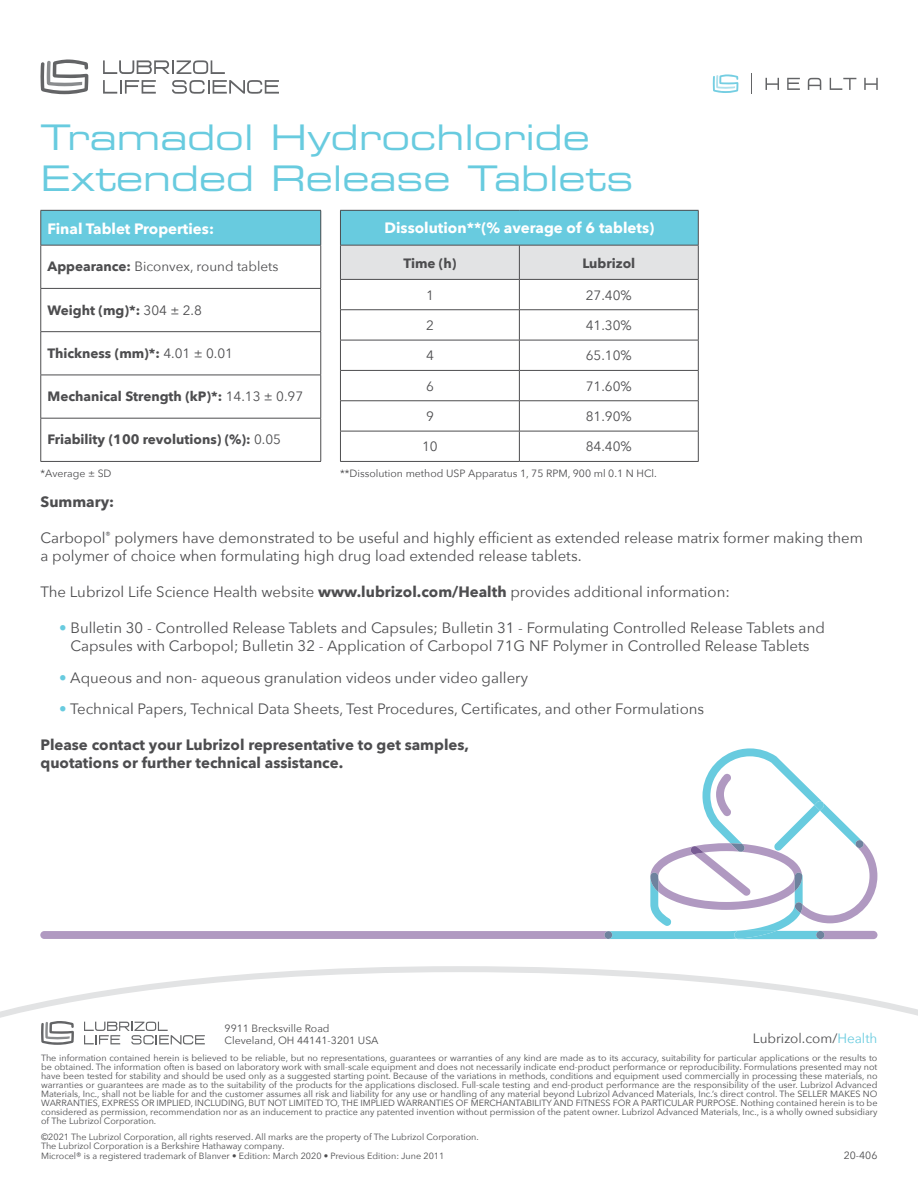
<style>
.page{position:relative;width:918px;height:1188px;background:#fff}
.page>*{position:absolute;margin:0;border:0;box-sizing:border-box;transform-origin:0 0}
.t1{font:35.25px/40.7px "Eurostile Extended Two";color:#68cbdf}
.t2{font:15px/18px "Avenir Next";color:#4d4d4f}
.t3{font:700 15px/18px "Avenir Next";color:#4d4d4f}
.t4{font:700 15px "Avenir Next";color:#fff}
.t5{font:700 13.5px "Avenir Next";color:#4d4d4f}
.t6{font:13.5px "Avenir Next";color:#4d4d4f}
.t7{font:10.5px/12.6px "Avenir Next";color:#4d4d4f}
.t8{font:9px/9px "Avenir Next";color:#4d4d4f;text-align:justify}
.s1{font-weight:700}
.s2{font-weight:400}
.s3{color:#68cbdf}
</style>
<div class="page">
<svg style="left:0;top:966px;width:918px;height:79px"></svg>
<svg style="left:41px;top:1021px;width:33px;height:24px"></svg>
<svg style="left:84px;top:1022px;width:121px;height:22px"></svg>
<svg style="left:41px;top:59px;width:47px;height:35px"></svg>
<svg style="left:103px;top:80px;width:53px;height:14px"></svg>
<svg style="left:103px;top:60px;width:122px;height:14px"></svg>
<svg style="left:172px;top:80px;width:107px;height:14px"></svg>
<svg style="left:766px;top:78px;width:13px;height:12px"></svg>
<svg style="left:864px;top:78px;width:14px;height:12px"></svg>
<svg style="left:830px;top:78px;width:26px;height:12px"></svg>
<svg style="left:808px;top:78px;width:13px;height:12px"></svg>
<svg style="left:787px;top:78px;width:13px;height:12px"></svg>
<svg style="left:713px;top:74px;width:25px;height:19px"></svg>
<div style="left:41px;top:210px;width:280px;height:35px;background:#68cbdf"></div>
<svg style="left:41px;top:246px;width:279px;height:215px"></svg>
<hr style="left:40px;top:210px;width:281px;height:1px;background:#4d4d4f">
<hr style="left:40px;top:211px;width:1px;height:34px;background:#4d4d4f">
<hr style="left:320px;top:211px;width:1px;height:34px;background:#4d4d4f">
<hr style="left:40px;top:245px;width:281px;height:1px;background:#4d4d4f">
<hr style="left:40px;top:245px;width:1px;height:43px;background:#4d4d4f">
<hr style="left:320px;top:245px;width:1px;height:43px;background:#4d4d4f">
<hr style="left:40px;top:288px;width:281px;height:1px;background:#4d4d4f">
<hr style="left:40px;top:289px;width:1px;height:42px;background:#4d4d4f">
<hr style="left:320px;top:289px;width:1px;height:42px;background:#4d4d4f">
<hr style="left:40px;top:331px;width:281px;height:1px;background:#4d4d4f">
<hr style="left:40px;top:332px;width:1px;height:43px;background:#4d4d4f">
<hr style="left:320px;top:332px;width:1px;height:43px;background:#4d4d4f">
<hr style="left:40px;top:375px;width:281px;height:1px;background:#4d4d4f">
<hr style="left:40px;top:375px;width:1px;height:43px;background:#4d4d4f">
<hr style="left:320px;top:375px;width:1px;height:43px;background:#4d4d4f">
<hr style="left:40px;top:418px;width:281px;height:1px;background:#4d4d4f">
<hr style="left:40px;top:418px;width:1px;height:43px;background:#4d4d4f">
<hr style="left:320px;top:418px;width:1px;height:43px;background:#4d4d4f">
<hr style="left:40px;top:461px;width:281px;height:1px;background:#4d4d4f">
<div style="left:340px;top:210px;width:358px;height:35px;background:#68cbdf"></div>
<svg style="left:341px;top:310px;width:357px;height:151px"></svg>
<hr style="left:340px;top:210px;width:179px;height:1px;background:#4d4d4f">
<hr style="left:340px;top:211px;width:1px;height:34px;background:#4d4d4f">
<hr style="left:519px;top:210px;width:180px;height:1px;background:#4d4d4f">
<hr style="left:698px;top:211px;width:1px;height:34px;background:#4d4d4f">
<svg style="left:340px;top:245px;width:359px;height:64px"></svg>
<hr style="left:340px;top:309px;width:179px;height:1px;background:#4d4d4f">
<hr style="left:340px;top:310px;width:1px;height:30px;background:#4d4d4f">
<hr style="left:519px;top:309px;width:180px;height:1px;background:#4d4d4f">
<hr style="left:519px;top:310px;width:1px;height:30px;background:#4d4d4f">
<hr style="left:698px;top:310px;width:1px;height:30px;background:#4d4d4f">
<hr style="left:340px;top:340px;width:179px;height:1px;background:#4d4d4f">
<hr style="left:340px;top:340px;width:1px;height:30px;background:#4d4d4f">
<hr style="left:519px;top:340px;width:180px;height:1px;background:#4d4d4f">
<hr style="left:519px;top:340px;width:1px;height:30px;background:#4d4d4f">
<hr style="left:698px;top:340px;width:1px;height:30px;background:#4d4d4f">
<hr style="left:340px;top:370px;width:179px;height:1px;background:#4d4d4f">
<svg style="left:340px;top:371px;width:1px;height:29px"></svg>
<hr style="left:519px;top:370px;width:180px;height:1px;background:#4d4d4f">
<svg style="left:519px;top:371px;width:1px;height:29px"></svg>
<svg style="left:698px;top:371px;width:1px;height:29px"></svg>
<hr style="left:340px;top:400px;width:179px;height:1px;background:#4d4d4f">
<hr style="left:340px;top:401px;width:1px;height:30px;background:#4d4d4f">
<hr style="left:519px;top:400px;width:180px;height:1px;background:#4d4d4f">
<hr style="left:519px;top:401px;width:1px;height:30px;background:#4d4d4f">
<hr style="left:698px;top:401px;width:1px;height:30px;background:#4d4d4f">
<hr style="left:340px;top:431px;width:179px;height:1px;background:#4d4d4f">
<hr style="left:340px;top:431px;width:1px;height:30px;background:#4d4d4f">
<hr style="left:519px;top:431px;width:180px;height:1px;background:#4d4d4f">
<hr style="left:519px;top:431px;width:1px;height:30px;background:#4d4d4f">
<hr style="left:698px;top:431px;width:1px;height:30px;background:#4d4d4f">
<hr style="left:340px;top:461px;width:179px;height:1px;background:#4d4d4f">
<hr style="left:519px;top:461px;width:180px;height:1px;background:#4d4d4f">
<svg style="left:40px;top:748px;width:837px;height:191px"></svg>
<h1 class="t1" style="left:40px;top:117px;width:595px">Tramadol Hydrochloride<br>Extended Release Tablets</h1>
<h2 class="t4" style="left:48px;top:216px;width:168px">Final Tablet Properties:</h2>
<h3 class="t6" style="left:48px;top:255px;width:233px"><span class="s1">Appearance:</span> Biconvex, round tablets</h3>
<h3 class="t5" style="left:48px;top:298px;width:156px">Weight (mg)*: <span class="s2">304 ± 2.8</span></h3>
<h3 class="t5" style="left:48px;top:341px;width:187px">Thickness (mm)*: <span class="s2">4.01 ± 0.01</span></h3>
<h3 class="t5" style="left:48px;top:385px;width:257px">Mechanical Strength (kP)*: <span class="s2">14.13 ± 0.97</span></h3>
<h3 class="t5" style="left:48px;top:428px;width:235px">Friability (100 revolutions) (%): <span class="s2">0.05</span></h3>
<p class="t7" style="left:40px;top:467px;width:73px">*Average ± SD</p>
<h2 class="t4" style="left:385px;top:215px;width:271px">Dissolution**(% average of 6 tablets)</h2>
<h3 class="t5" style="left:403px;top:251px;width:55px">Time (h)</h3>
<h3 class="t5" style="left:582px;top:251px;width:54px">Lubrizol</h3>
<h3 class="t6" style="left:426px;top:284px;width:9px">1</h3>
<h3 class="t6" style="left:586px;top:284px;width:48px">27.40%</h3>
<h3 class="t6" style="left:426px;top:314px;width:9px">2</h3>
<h3 class="t6" style="left:586px;top:314px;width:48px">41.30%</h3>
<h3 class="t6" style="left:426px;top:344px;width:9px">4</h3>
<h3 class="t6" style="left:586px;top:344px;width:48px">65.10%</h3>
<h3 class="t6" style="left:426px;top:375px;width:9px">6</h3>
<h3 class="t6" style="left:586px;top:375px;width:48px">71.60%</h3>
<h3 class="t6" style="left:426px;top:405px;width:9px">9</h3>
<h3 class="t6" style="left:586px;top:405px;width:48px">81.90%</h3>
<h3 class="t6" style="left:422px;top:435px;width:17px">10</h3>
<h3 class="t6" style="left:586px;top:435px;width:48px">84.40%</h3>
<p class="t7" style="left:340px;top:467px;width:318px">**Dissolution method USP Apparatus 1, 75 RPM, 900 ml 0.1 N HCl.</p>
<h2 class="t3" style="left:40px;top:493px;width:75px">Summary:</h2>
<h2 class="t2" style="left:40px;top:529px;width:824px">Carbopol<sup>®</sup> polymers have demonstrated to be useful and highly efficient as extended release matrix former making them a polymer of choice when formulating high drug load extended release tablets.</h2>
<h2 class="t2" style="left:40px;top:583px;width:691px">The Lubrizol Life Science Health website <span class="s1">www.lubrizol.com/Health</span> provides additional information:</h2>
<h2 class="t2" style="left:59px;top:619px;width:767px;text-align:center"><span class="s3">•</span> Bulletin 30 - Controlled Release Tablets and Capsules; Bulletin 31 - Formulating Controlled Release Tablets and<br>Capsules with Carbopol; Bulletin 32 - Application of Carbopol 71G NF Polymer in Controlled Release Tablets</h2>
<h2 class="t2" style="left:59px;top:668px;width:470px"><span class="s3">•</span> Aqueous and non- aqueous granulation videos under video gallery</h2>
<h2 class="t2" style="left:59px;top:700px;width:646px"><span class="s3">•</span> Technical Papers, Technical Data Sheets, Test Procedures, Certificates, and other Formulations</h2>
<h2 class="t3" style="left:40px;top:736px;width:430px">Please contact your Lubrizol representative to get samples, quotations or further technical assistance.</h2>
<p class="t7" style="left:225px;top:1021px;width:156px">9911 Brecksville Road<br>Cleveland, OH 44141-3201 USA</p>
<p class="t8" style="left:41px;top:1053px;width:838px">The information contained herein is believed to be reliable, but no representations, guarantees or warranties of any kind are made as to its accuracy, suitability for particular applications or the results to be obtained. The information often is based on laboratory work with small-scale equipment and does not necessarily indicate end-product performance or reproducibility. Formulations presented may not have been tested for stability and should be used only as a suggested starting point. Because of the variations in methods, conditions and equipment used commercially in processing these materials, no warranties or guarantees are made as to the suitability of the products for the applications disclosed. Full-scale testing and end-product performance are the responsibility of the user. Lubrizol Advanced Materials, Inc., shall not be liable for and the customer assumes all risk and liability for any use or handling of any material beyond Lubrizol Advanced Materials, Inc.’s direct control. The SELLER MAKES NO WARRANTIES, EXPRESS OR IMPLIED, INCLUDING, BUT NOT LIMITED TO, THE IMPLIED WARRANTIES OF MERCHANTABILITY AND FITNESS FOR A PARTICULAR PURPOSE. Nothing contained herein is to be considered as permission, recommendation nor as an inducement to practice any patented invention without permission of the patent owner. Lubrizol Advanced Materials, Inc., is a wholly owned subsidiary of The Lubrizol Corporation.</p>
<p class="t8" style="left:41px;top:1132px;width:439px">©2021 The Lubrizol Corporation, all rights reserved. All marks are the property of The Lubrizol Corporation.<br>The Lubrizol Corporation is a Berkshire Hathaway company.</p>
<p class="t8" style="left:41px;top:1151px;width:405px">Microcel® is a registered trademark of Blanver • Edition: March 2020 • Previous Edition: June 2011</p>
<p class="t7" style="left:844px;top:1148px;width:35px">20-406</p>
<h3 class="t6" style="left:753px;top:1027px;width:126px">Lubrizol.com/<span class="s3">Health</span></h3>
</div>
